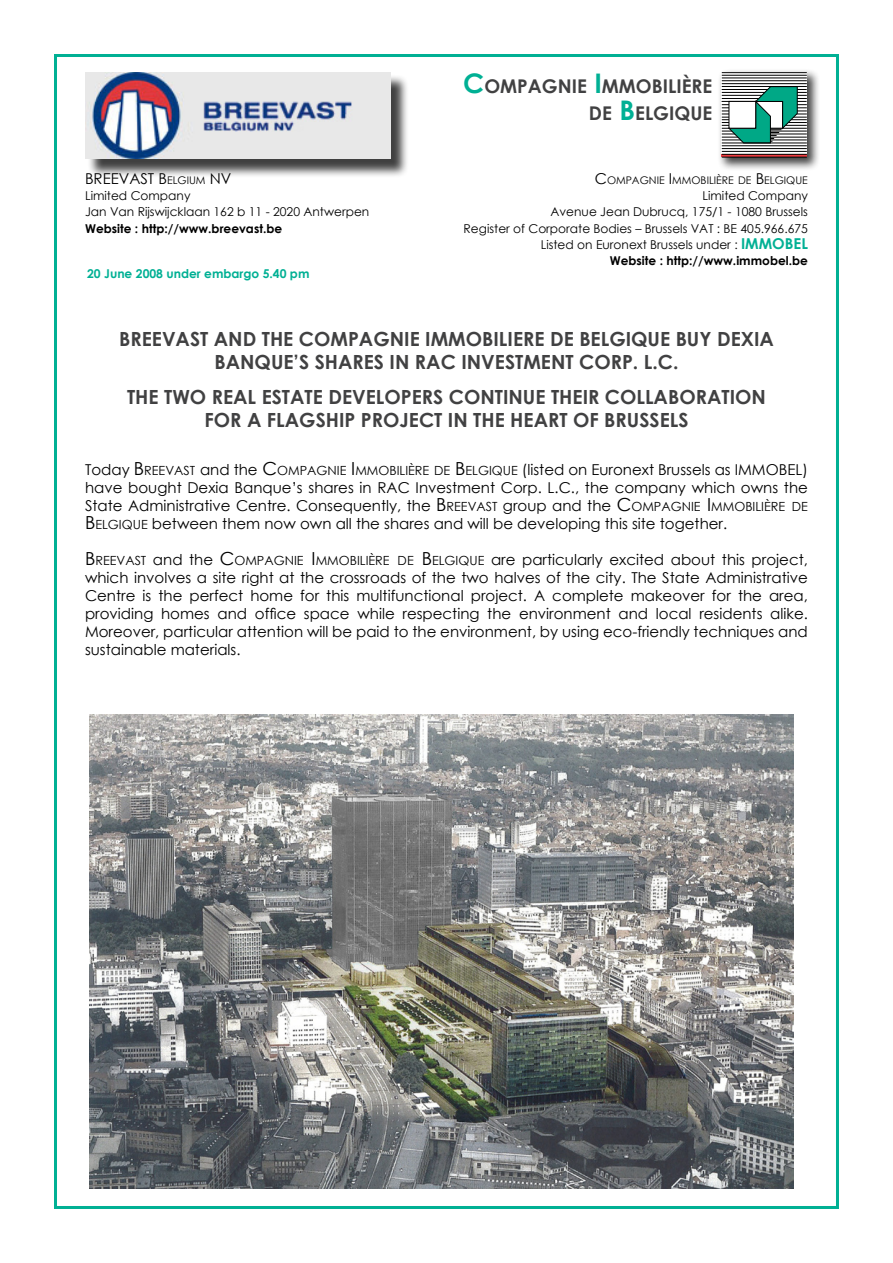
<style>
.page{position:relative;width:893px;height:1263px;background:#fff}
.page>*{position:absolute;margin:0;border:0;box-sizing:border-box;transform-origin:0 0}
.TITRE{font:700 19.5px "Century Gothic";color:#414142}
.TITRE_GENERAL{font:700 18.9px/27px "Century Gothic";color:#414142;text-align:right}
.CONTENU_10{font:15px/18px "Century Gothic";color:#000;text-align:justify}
.Annotation{font:15px "Century Gothic";color:#000}
.Annotation-2{font:12.15px "Century Gothic";color:#000}
.Annotation-3{font:700 12.15px "Century Gothic";color:#000}
.Annotation-4{font:700 12.15px "Century Gothic";color:#00b094}
.Annotation-5{font:10.5px "Century Gothic";color:#000}
.s1{font-size:10.5px}
.s2{font-size:27px;color:#00b094}
.s3{font-size:15px}
.s4{font-weight:700;font-size:15px;color:#00b094}
.s5{font-size:18px}
.s6{font-size:12.6px}
</style>
<div class="page">
<div style="left:54px;top:54px;width:785px;height:1155px;background:#fff;border:3px solid #00b094"></div>
<div style="left:717px;top:68px;width:110px;height:109px;background:#000;opacity:.75"></div>
<svg style="left:722px;top:73px;width:85px;height:81px"></svg>
<hr style="left:722px;top:128px;width:85px;height:1px;background:#000">
<hr style="left:722px;top:117px;width:85px;height:1px;background:#000">
<hr style="left:722px;top:104px;width:85px;height:1px;background:#000">
<hr style="left:722px;top:108px;width:85px;height:1px;background:#000">
<hr style="left:722px;top:111px;width:85px;height:1px;background:#000">
<hr style="left:722px;top:114px;width:85px;height:1px;background:#000">
<hr style="left:722px;top:119px;width:85px;height:1px;background:#000">
<hr style="left:722px;top:122px;width:85px;height:1px;background:#000">
<hr style="left:722px;top:125px;width:85px;height:1px;background:#000">
<hr style="left:722px;top:95px;width:85px;height:1px;background:#000">
<hr style="left:722px;top:89px;width:85px;height:1px;background:#000">
<hr style="left:722px;top:92px;width:85px;height:1px;background:#000">
<hr style="left:722px;top:101px;width:85px;height:1px;background:#000">
<hr style="left:722px;top:131px;width:85px;height:1px;background:#000">
<hr style="left:722px;top:137px;width:85px;height:1px;background:#000">
<hr style="left:722px;top:140px;width:85px;height:1px;background:#000">
<hr style="left:722px;top:134px;width:85px;height:1px;background:#000">
<hr style="left:722px;top:98px;width:85px;height:1px;background:#000">
<svg style="left:728px;top:87px;width:70px;height:56px"></svg>
<div style="left:729px;top:101px;width:27px;height:27px;background:#fff;border:1px solid #000"></div>
<hr style="left:722px;top:72px;width:85px;height:1px;background:#000">
<hr style="left:722px;top:86px;width:85px;height:1px;background:#000">
<hr style="left:722px;top:143px;width:85px;height:1px;background:#000">
<hr style="left:722px;top:146px;width:85px;height:1px;background:#000">
<hr style="left:722px;top:148px;width:85px;height:1px;background:#000">
<hr style="left:722px;top:151px;width:85px;height:1px;background:#000">
<hr style="left:722px;top:75px;width:85px;height:1px;background:#000">
<hr style="left:722px;top:78px;width:85px;height:1px;background:#000">
<hr style="left:722px;top:80px;width:85px;height:1px;background:#000">
<hr style="left:722px;top:83px;width:85px;height:1px;background:#000">
<hr style="left:722px;top:154px;width:85px;height:3px;background:#ef3e42">
<hr style="left:722px;top:154px;width:85px;height:1px;background:#000">
<hr style="left:722px;top:157px;width:85px;height:1px;background:#000">
<div style="left:87px;top:75px;width:329px;height:110px;background:#000;opacity:.75"></div>
<img style="left:85px;top:72px;width:306px;height:87px">
<img style="left:90px;top:714px;width:704px;height:474px">
<p class="Annotation" style="left:85px;top:168px;width:9px">BREE</p>
<p class="Annotation" style="left:119px;top:168px;width:114px">VAST B <span class="s1">ELGIUM</span> NV</p>
<p class="Annotation-2" style="left:85px;top:187px;width:107px">Limited Company</p>
<p class="Annotation-2" style="left:85px;top:204px;width:286px">Jan Van Rijswijcklaan 162 b 11 - 2020 Antwerpen</p>
<p class="Annotation-3" style="left:85px;top:219px;width:199px">Website : http://www.breevast.be</p>
<p class="Annotation-4" style="left:87px;top:265px;width:224px">20 June 2008 under embargo 5.40 pm</p>
<p class="TITRE_GENERAL" style="left:463px;top:71px;width:250px"><span class="s2">C</span>OMPAGNIE <span class="s2">I</span>MMOBILIÈRE<br>DE <span class="s2">B</span>ELGIQUE</p>
<p class="Annotation-5" style="left:595px;top:173px;width:215px"><span class="s3">C</span>OMPAGNIE <span class="s3">I</span>MMOBILIÈRE DE <span class="s3">B</span>ELGIQUE</p>
<p class="Annotation-2" style="left:702px;top:187px;width:107px">Limited Company</p>
<p class="Annotation-2" style="left:550px;top:204px;width:259px">Avenue Jean Dubrucq, 175/1 - 1080 Brussels</p>
<p class="Annotation-2" style="left:464px;top:220px;width:346px">Register of Corporate Bodies – Brussels VAT : BE 405.966.675</p>
<p class="Annotation-2" style="left:541px;top:236px;width:269px">Listed on Euronext Brussels under : <span class="s4">IMMOBEL</span></p>
<p class="Annotation-3" style="left:610px;top:251px;width:200px">Website : http://www.immobel.be</p>
<p class="TITRE" style="left:119px;top:324px;width:12px">BREE</p>
<p class="TITRE" style="left:162px;top:324px;width:67px">VAST AND</p>
<p class="TITRE" style="left:262px;top:324px;width:67px">THE COMPAGNIE</p>
<p class="TITRE" style="left:425px;top:324px;width:12px">IMMOBILIERE</p>
<p class="TITRE" style="left:550px;top:324px;width:42px">DE BELGIQUE</p>
<p class="TITRE" style="left:676px;top:324px;width:89px">BUY DEXIA</p>
<p class="TITRE" style="left:214px;top:347px;width:14px">BANQUE</p>
<p class="TITRE" style="left:294px;top:347px;width:245px">’S SHARES IN RAC INVESTMEN</p>
<p class="TITRE" style="left:565px;top:347px;width:43px">T CORP</p>
<p class="TITRE" style="left:633px;top:347px;width:47px">. L.C.</p>
<p class="TITRE" style="left:127px;top:382px;width:97px">THE TWO REAL</p>
<p class="TITRE" style="left:262px;top:382px;width:117px">ESTATE DEVELOPER</p>
<p class="TITRE" style="left:433px;top:382px;width:81px">S CONTINUE</p>
<p class="TITRE" style="left:551px;top:382px;width:83px">THEIR COLLABORA</p>
<p class="TITRE" style="left:721px;top:382px;width:21px">TION</p>
<p class="TITRE" style="left:204px;top:405px;width:86px">FOR A FLAG</p>
<p class="TITRE" style="left:316px;top:405px;width:59px">SHIP PRO</p>
<p class="TITRE" style="left:399px;top:405px;width:137px">JECT IN THE HEAR</p>
<p class="TITRE" style="left:559px;top:405px;width:57px">T OF BRU</p>
<p class="TITRE" style="left:639px;top:405px;width:51px">SSELS</p>
<p class="CONTENU_10" style="left:85px;top:461px;width:724px">Today <span class="s5">B</span> <span class="s6">REEVAST</span> and the <span class="s5">C</span><span class="s6">OMPAGNIE</span> <span class="s5">I</span> <span class="s6">MMOBILIÈRE DE</span> <span class="s5">B</span> <span class="s6">ELGIQUE</span> (listed on Euronext Brussels as IMMOBEL) have bought Dexia Banque’s shares in RAC Investment Corp. L.C., the company which owns the State Administrative Centre. Consequently, the <span class="s5">B</span> <span class="s6">REEVAST</span> group and the <span class="s5">C</span><span class="s6">OMPAGNIE</span> <span class="s5">I</span> <span class="s6">MMOBILIÈRE DE </span><span class="s5">B</span> <span class="s6">ELGIQUE</span> between them now own all the shares and will be developing this site together.</p>
<p class="CONTENU_10" style="left:85px;top:551px;width:724px"><span class="s5">B</span> <span class="s6">REEVAST</span> and the <span class="s5">C</span><span class="s6">OMPAGNIE</span> <span class="s5">I</span> <span class="s6">MMOBILIÈRE DE</span> <span class="s5">B</span> <span class="s6">ELGIQUE</span> are particularly excited about this project, which involves a site right at the crossroads of the two halves of the city. The State Administrative Centre is the perfect home for this multifunctional project. A complete makeover for the area, providing homes and office space while respecting the environment and local residents alike.<br>Moreover, particular attention will be paid to the environment, by using eco-friendly techniques and sustainable materials.</p>
</div>
